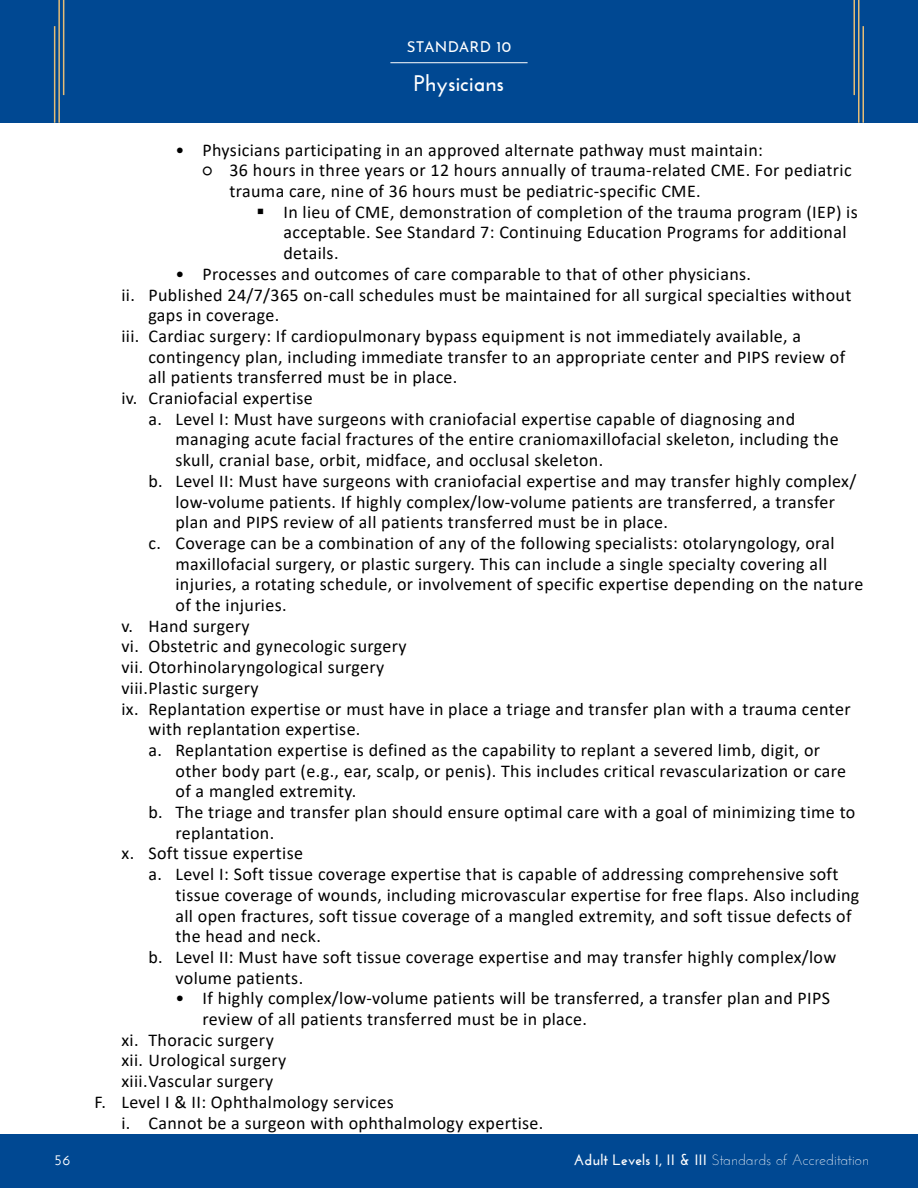
<style>
.page{position:relative;width:918px;height:1188px;background:#fff}
.page>*{position:absolute;margin:0;border:0;box-sizing:border-box;transform-origin:0 0}
.t1{font:700 22.5px "Josefin Sans";color:#fff}
.t2{font:18px/20.7px "Calibri";letter-spacing:.02em;color:#000}
.t3{font:300 15px "Josefin Sans";color:#fff}
.t4{font:15px "Josefin Sans";color:#fff}
.t5{font:600 15px "Josefin Sans";color:#fff}
.s1{font-weight:700}
</style>
<div class="page">
<div style="left:0;top:0;width:918px;height:123px;background:#004892"></div>
<hr style="left:54px;top:26px;width:1px;height:97px;background:#e6bc75">
<hr style="left:862px;top:26px;width:2px;height:97px;background:#e6bc75">
<hr style="left:58px;top:0;width:2px;height:123px;background:#e6bc75">
<hr style="left:858px;top:0;width:2px;height:123px;background:#e6bc75">
<hr style="left:63px;top:0;width:1px;height:95px;background:#e6bc75">
<hr style="left:854px;top:0;width:1px;height:95px;background:#e6bc75">
<div style="left:0;top:1134px;width:918px;height:54px;background:#004892"></div>
<hr style="left:390px;top:62px;width:138px;height:1px;background:#fff">
<p class="t4" style="left:407px;top:34px;width:21px">STANDARD</p>
<p class="t4" style="left:496px;top:34px;width:16px">10</p>
<p class="t1" style="left:414px;top:70px;width:92px">Physicians</p>
<p class="t2" style="left:176px;top:139px;width:589px">• Physicians participating in an approved alternate pathway must maintain:</p>
<p class="t2" style="left:230px;top:160px;width:624px;text-indent:-27px">○ 36 hours in three years or 12 hours annually of trauma-related CME. For pediatric trauma care, nine of 36 hours must be pediatric-specific CME.</p>
<p class="t2" style="left:284px;top:201px;width:576px;text-indent:-27px">▪ In lieu of CME, demonstration of completion of the trauma program (IEP) is acceptable. See Standard 7: Continuing Education Programs for additional details.</p>
<p class="t2" style="left:176px;top:263px;width:577px">• Processes and outcomes of care comparable to that of other physicians.</p>
<p class="t2" style="left:122px;top:284px;width:731px">ii. Published 24/7/365 on-call schedules must be maintained for all surgical specialties without</p>
<p class="t2" style="left:148px;top:304px;width:132px">gaps in coverage.</p>
<p class="t2" style="left:122px;top:325px;width:681px">iii. Cardiac surgery: If cardiopulmonary bypass equipment is not immediately available, a</p>
<p class="t2" style="left:148px;top:346px;width:698px">contingency plan, including immediate transfer to an appropriate center and PIPS review of</p>
<p class="t2" style="left:148px;top:367px;width:310px">all patients transferred must be in place.</p>
<p class="t2" style="left:122px;top:387px;width:193px">iv. Craniofacial expertise</p>
<p class="t2" style="left:148px;top:408px;width:648px">a. Level I: Must have surgeons with craniofacial expertise capable of diagnosing and</p>
<p class="t2" style="left:176px;top:429px;width:665px">managing acute facial fractures of the entire craniomaxillofacial skeleton, including the</p>
<p class="t2" style="left:176px;top:449px;width:429px">skull, cranial base, orbit, midface, and occlusal skeleton.</p>
<p class="t2" style="left:148px;top:470px;width:709px">b. Level II: Must have surgeons with craniofacial expertise and may transfer highly complex/</p>
<p class="t2" style="left:176px;top:491px;width:661px">low-volume patients. If highly complex/low-volume patients are transferred, a transfer</p>
<p class="t2" style="left:176px;top:511px;width:494px">plan and PIPS review of all patients transferred must be in place.</p>
<p class="t2" style="left:148px;top:532px;width:688px">c. Coverage can be a combination of any of the following specialists: otolaryngology, oral</p>
<p class="t2" style="left:176px;top:553px;width:653px">maxillofacial surgery, or plastic surgery. This can include a single specialty covering all</p>
<p class="t2" style="left:176px;top:574px;width:689px">injuries, a rotating schedule, or involvement of specific expertise depending on the nature</p>
<p class="t2" style="left:176px;top:594px;width:113px">of the injuries.</p>
<p class="t2" style="left:122px;top:615px;width:130px">v. Hand surgery</p>
<p class="t2" style="left:122px;top:636px;width:287px">vi. Obstetric and gynecologic surgery</p>
<p class="t2" style="left:122px;top:656px;width:264px">vii. Otorhinolaryngological surgery</p>
<p class="t2" style="left:122px;top:677px;width:139px">viii.Plastic surgery</p>
<p class="t2" style="left:122px;top:698px;width:731px">ix. Replantation expertise or must have in place a triage and transfer plan with a trauma center</p>
<p class="t2" style="left:149px;top:718px;width:214px">with replantation expertise.</p>
<p class="t2" style="left:149px;top:739px;width:673px">a. Replantation expertise is defined as the capability to replant a severed limb, digit, or</p>
<p class="t2" style="left:176px;top:760px;width:672px">other body part (e.g., ear, scalp, or penis). This includes critical revascularization or care</p>
<p class="t2" style="left:176px;top:781px;width:182px">of a mangled extremity.</p>
<p class="t2" style="left:149px;top:801px;width:708px">b. The triage and transfer plan should ensure optimal care with a goal of minimizing time to</p>
<p class="t2" style="left:176px;top:822px;width:100px">replantation.</p>
<p class="t2" style="left:122px;top:843px;width:183px">x. Soft tissue expertise</p>
<p class="t2" style="left:148px;top:863px;width:691px">a. Level I: Soft tissue coverage expertise that is capable of addressing comprehensive soft</p>
<p class="t2" style="left:176px;top:884px;width:685px">tissue coverage of wounds, including microvascular expertise for free flaps. Also including</p>
<p class="t2" style="left:176px;top:905px;width:678px">all open fractures, soft tissue coverage of a mangled extremity, and soft tissue defects of</p>
<p class="t2" style="left:176px;top:925px;width:147px">the head and neck.</p>
<p class="t2" style="left:148px;top:946px;width:689px">b. Level II: Must have soft tissue coverage expertise and may transfer highly complex/low</p>
<p class="t2" style="left:176px;top:967px;width:129px">volume patients.</p>
<p class="t2" style="left:176px;top:988px;width:656px">• If highly complex/low-volume patients will be transferred, a transfer plan and PIPS</p>
<p class="t2" style="left:202px;top:1008px;width:386px">review of all patients transferred must be in place.</p>
<p class="t2" style="left:122px;top:1029px;width:154px">xi. Thoracic surgery</p>
<p class="t2" style="left:122px;top:1050px;width:166px">xii. Urological surgery</p>
<p class="t2" style="left:122px;top:1070px;width:153px">xiii.Vascular surgery</p>
<p class="t2" style="left:94px;top:1091px;width:301px">F. Level I &amp; II: Ophthalmology services</p>
<p class="t2" style="left:122px;top:1112px;width:423px">i. Cannot be a surgeon with ophthalmology expertise.</p>
<p class="t5" style="left:54px;top:1150px;width:18px">56</p>
<p class="t3" style="left:574px;top:1150px;width:297px"><span class="s1">Adult Levels I, II &amp; III</span> Standards of Accreditation</p>
</div>
